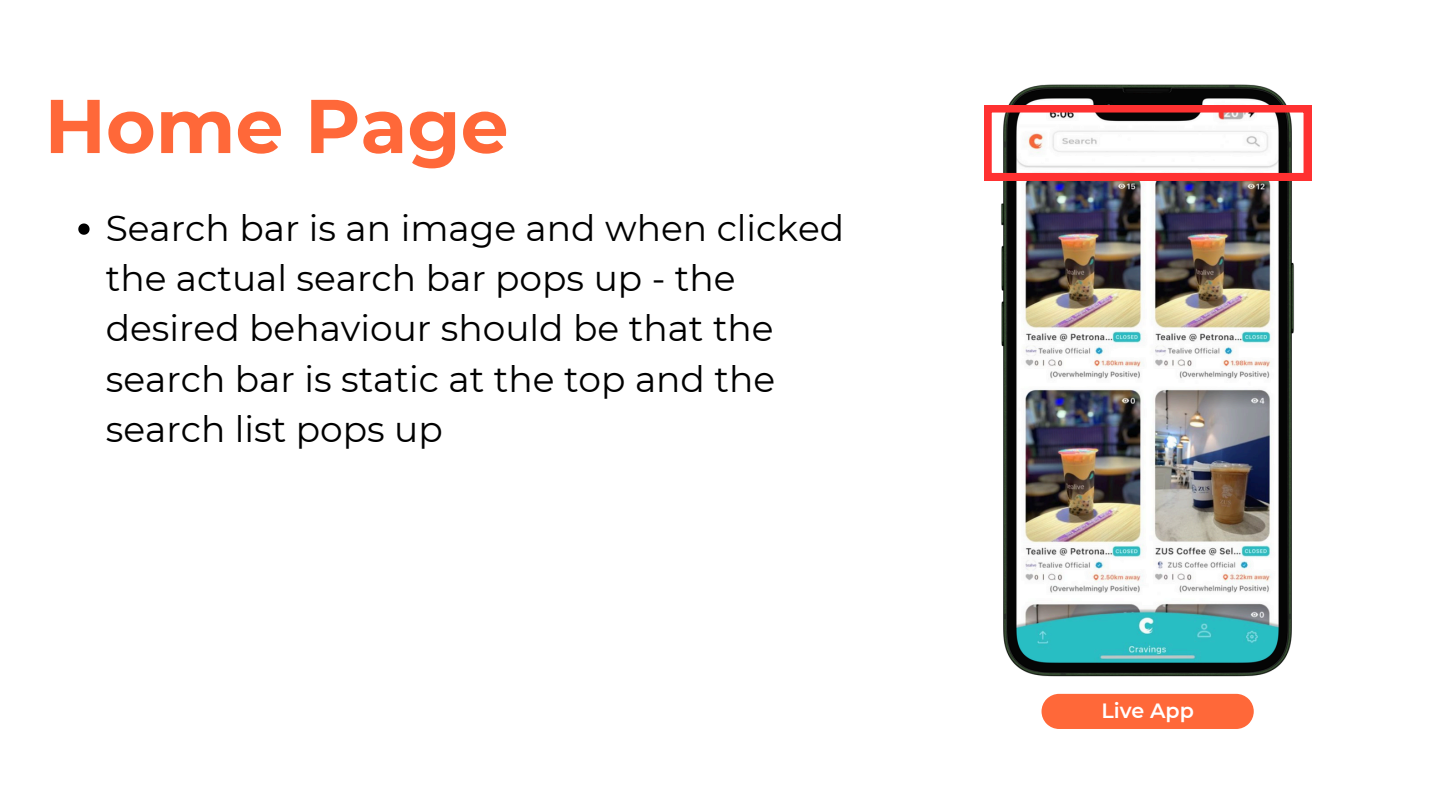
<style>
.page{position:relative;width:1440px;height:810px;background:#fff}
.page>*{position:absolute;margin:0;border:0;box-sizing:border-box;transform-origin:0 0}
.t1{font:700 76px "Montserrat";color:#ff6839}
.t2{font:36px/50.2px "Montserrat";color:#000}
.t3{font:600 20.6px "Montserrat";color:#fff}
</style>
<div class="page">
<img style="left:998px;top:84px;width:299px;height:593px">
<div style="left:1042px;top:694px;width:212px;height:35px;background:#ff6839"></div>
<svg style="left:984px;top:105px;width:327px;height:75px"></svg>
<svg style="left:78px;top:224px;width:12px;height:11px"></svg>
<p class="t1" style="left:45px;top:79px;width:466px">Home Page</p>
<p class="t2" style="left:106px;top:203px;width:740px">Search bar is an image and when clicked the actual search bar pops up - the desired behaviour should be that the search bar is static at the top and the search list pops up</p>
<p class="t3" style="left:1101px;top:699px;width:94px">Live App</p>
</div>
